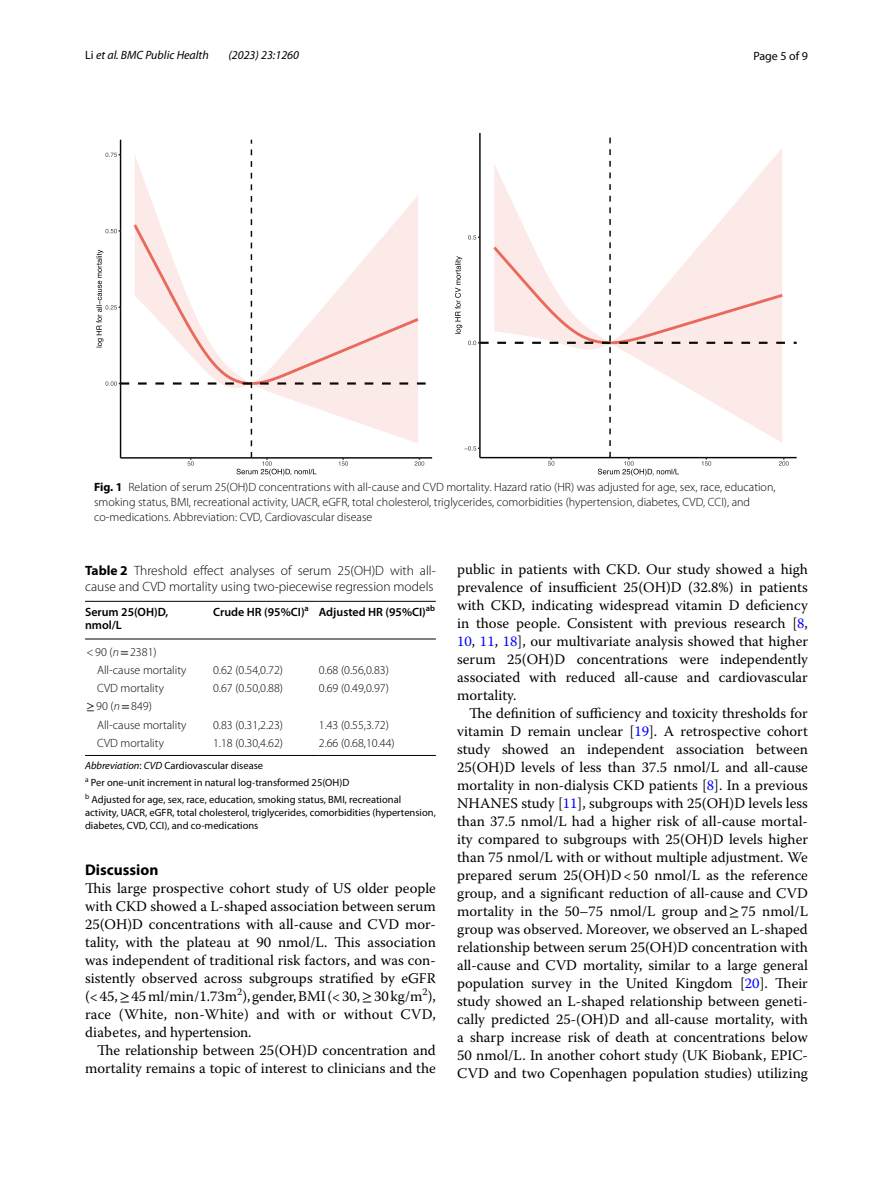
<style>
.page{position:relative;width:893px;height:1187px;background:#fff}
.page>*{position:absolute;margin:0;border:0;box-sizing:border-box;transform-origin:0 0}
.t1{font:700 15.45px "Myriad Pro";color:#000}
.t2{font:14.7px/18px "Warnock Pro";color:#000;text-align:justify}
.t3{font:300 13.5px/16.5px "Myriad Pro";color:#000}
.t4{font:300 12px/15px "Myriad Pro";color:#000}
.t5{font:600 12px/13.5px "Myriad Pro";color:#000}
.t6{font:italic 12px "Myriad Pro";color:#000}
.t7{font:12px "Myriad Pro";color:#000}
.t8{font:10.5px/17px "Myriad Pro";color:#000}
.s1{font-style:normal}
.s2{font-weight:700}
.s3{font-style:italic}
.s4{font-family:"STIX";font-weight:400}
.s5{font-family:"STIX"}
.s6{color:#00f}
</style>
<div class="page">
<svg style="left:96px;top:140px;width:336px;height:335px"></svg>
<svg style="left:455px;top:133px;width:342px;height:343px"></svg>
<hr style="left:85px;top:601px;width:128px;height:1px;background:#000">
<hr style="left:85px;top:638px;width:128px;height:1px;background:#000">
<hr style="left:213px;top:601px;width:106px;height:1px;background:#000">
<hr style="left:213px;top:638px;width:106px;height:1px;background:#000">
<hr style="left:319px;top:601px;width:117px;height:1px;background:#000">
<hr style="left:319px;top:638px;width:117px;height:1px;background:#000">
<hr style="left:85px;top:755px;width:128px;height:1px;background:#000">
<hr style="left:213px;top:755px;width:106px;height:1px;background:#000">
<hr style="left:319px;top:755px;width:117px;height:1px;background:#000">
<p class="t6" style="left:85px;top:48px;width:125px"><span class="s1">Li</span> et al. BMC Public Health</p>
<p class="t6" style="left:228px;top:48px;width:72px">(2023) 23:1260</p>
<p class="t7" style="left:753px;top:48px;width:56px">Page 5 of 9</p>
<p class="t4" style="left:94px;top:479px;width:683px"><span class="s2">Fig. 1</span> Relation of serum 25(OH)D concentrations with all-cause and CVD mortality. Hazard ratio (HR) was adjusted for age, sex, race, education, smoking status, BMI, recreational activity, UACR, eGFR, total cholesterol, triglycerides, comorbidities (hypertension, diabetes, CVD, CCI), and co-medications. Abbreviation: CVD, Cardiovascular disease</p>
<p class="t3" style="left:85px;top:562px;width:352px"><span class="s2">Table 2</span> Threshold effect analyses of serum 25(OH)D with all&shy;cause and CVD mortality using two-piecewise regression models</p>
<p class="t5" style="left:85px;top:604px;width:85px">Serum 25(OH)D, nmol/L</p>
<p class="t5" style="left:213px;top:604px;width:224px">Crude HR (95%CI)<sup>a</sup> Adjusted HR (95%CI)<sup>ab</sup></p>
<p class="t4" style="left:97px;top:643px;width:91px;line-height:18.1px;text-indent:-10px">&lt;90 (<span class="s3">n</span><span class="s4">=</span>2381)<br>All-cause mortality</p>
<p class="t4" style="left:213px;top:662px;width:72px">0.62 (0.54,0.72)</p>
<p class="t4" style="left:319px;top:662px;width:72px">0.68 (0.56,0.83)</p>
<p class="t4" style="left:97px;top:681px;width:68px">CVD mortality</p>
<p class="t4" style="left:213px;top:681px;width:72px">0.67 (0.50,0.88)</p>
<p class="t4" style="left:319px;top:681px;width:72px">0.69 (0.49,0.97)</p>
<p class="t4" style="left:97px;top:697px;width:91px;line-height:18.1px;text-indent:-10px"><span class="s4">≥</span>90 (<span class="s3">n</span><span class="s4">=</span>849)<br>All-cause mortality</p>
<p class="t4" style="left:213px;top:717px;width:72px">0.83 (0.31,2.23)</p>
<p class="t4" style="left:319px;top:717px;width:72px">1.43 (0.55,3.72)</p>
<p class="t4" style="left:97px;top:735px;width:68px">CVD mortality</p>
<p class="t4" style="left:213px;top:735px;width:72px">1.18 (0.30,4.62)</p>
<p class="t4" style="left:319px;top:735px;width:77px">2.66 (0.68,10.44)</p>
<p class="t8" style="left:85px;top:757px;width:318px"><span class="s3">Abbreviation</span>: <span class="s3">CVD</span> Cardiovascular disease<br><sup>a</sup> Per one-unit increment in natural log-transformed 25(OH)D<br><sup>b</sup> Adjusted for age, sex, race, education, smoking status, BMI, recreational</p>
<p class="t8" style="left:85px;top:805px;width:352px;line-height:12.8px">activity, UACR, eGFR, total cholesterol, triglycerides, comorbidities (hypertension, diabetes, CVD, CCI), and co-medications</p>
<p class="t1" style="left:85px;top:859px;width:75px">Discussion</p>
<p class="t2" style="left:85px;top:879px;width:352px">This large prospective cohort study of US older people with CKD showed a L-shaped association between serum 25(OH)D concentrations with all-cause and CVD mor&shy;tality, with the plateau at 90 nmol/L. This association was independent of traditional risk factors, and was con&shy;sistently observed across subgroups stratified by eGFR (&lt;45,<span class="s5">≥</span>45 ml/min/1.73m<sup>2</sup>), gender, BMI (&lt;30,<span class="s5">≥</span>30 kg/m<sup>2</sup>), race (White, non-White) and with or without CVD, diabetes, and hypertension.</p>
<p class="t2" style="left:85px;top:1041px;width:352px;text-align:right">The relationship between 25(OH)D concentration and mortality remains a topic of interest to clinicians and the</p>
<p class="t2" style="left:457px;top:560px;width:352px">public in patients with CKD. Our study showed a high prevalence of insufficient 25(OH)D (32.8%) in patients with CKD, indicating widespread vitamin D deficiency in those people. Consistent with previous research [<span class="s6">8</span>, <span class="s6">10</span>, <span class="s6">11</span>, <span class="s6">18</span>], our multivariate analysis showed that higher serum 25(OH)D concentrations were independently associated with reduced all-cause and cardiovascular mortality.</p>
<p class="t2" style="left:457px;top:704px;width:352px;text-indent:12px">The definition of sufficiency and toxicity thresholds for vitamin D remain unclear [<span class="s6">19</span>]. A retrospective cohort study showed an independent association between 25(OH)D levels of less than 37.5 nmol/L and all-cause mortality in non-dialysis CKD patients [<span class="s6">8</span>]. In a previous NHANES study [<span class="s6">11</span>], subgroups with 25(OH)D levels less than 37.5 nmol/L had a higher risk of all-cause mortal&shy;ity compared to subgroups with 25(OH)D levels higher than 75 nmol/L with or without multiple adjustment. We prepared serum 25(OH)D&lt;50 nmol/L as the reference group, and a significant reduction of all-cause and CVD mortality in the 50–75 nmol/L group and<span class="s5">≥</span>75 nmol/L group was observed. Moreover, we observed an L-shaped relationship between serum 25(OH)D concentration with all-cause and CVD mortality, similar to a large general population survey in the United Kingdom [<span class="s6">20</span>]. Their study showed an L-shaped relationship between geneti&shy;cally predicted 25-(OH)D and all-cause mortality, with a sharp increase risk of death at concentrations below 50 nmol/L. In another cohort study (UK Biobank, EPIC-CVD and two Copenhagen population studies) utilizing</p>
</div>
